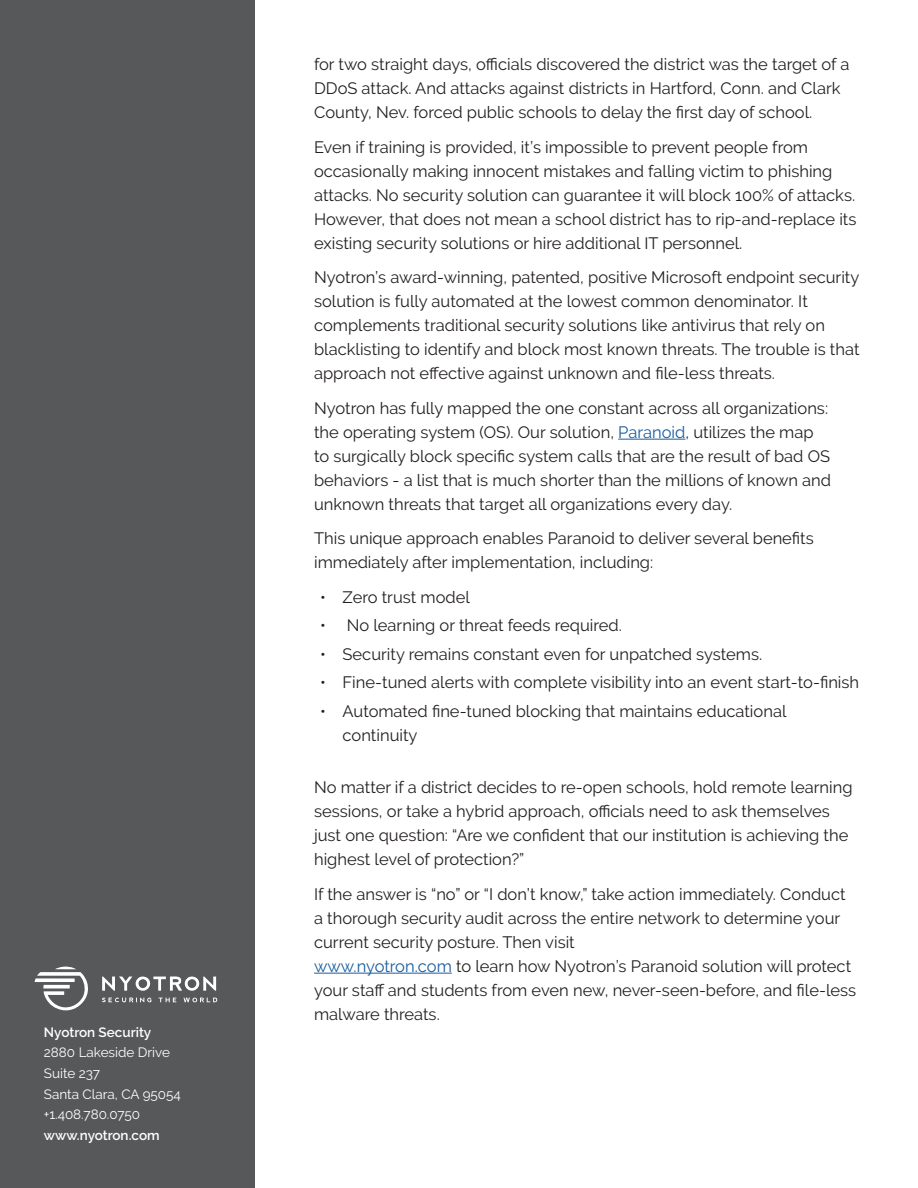
<style>
.page{position:relative;width:918px;height:1188px;background:#fff}
.page>*{position:absolute;margin:0;border:0;box-sizing:border-box;transform-origin:0 0}
.t1{font:16.5px/24px "Raleway";color:#231f20}
.t2{font:13.5px "Raleway";color:#fff}
.t3{font:600 13.5px "Raleway";color:#fff}
.s1{color:#175d9e}
</style>
<div class="page">
<div style="left:1px;top:1px;width:254px;height:1187px;background:#57585a"></div>
<hr style="left:618px;top:439px;width:67px;height:1px;background:#175d9e">
<hr style="left:314px;top:973px;width:138px;height:1px;background:#175d9e">
<svg style="left:34px;top:967px;width:183px;height:44px"></svg>
<p class="t3" style="left:44px;top:1024px;width:109px">Nyotron Security</p>
<p class="t2" style="left:44px;top:1045px;width:128px">2880 Lakeside Drive</p>
<p class="t2" style="left:44px;top:1065px;width:58px">Suite 237</p>
<p class="t2" style="left:44px;top:1086px;width:138px">Santa Clara, CA 95054</p>
<p class="t2" style="left:44px;top:1107px;width:98px">+1.408.780.0750</p>
<p class="t3" style="left:44px;top:1128px;width:117px">www.nyotron.com</p>
<p class="t1" style="left:314px;top:53px;width:537px">for two straight days, officials discovered the district was the target of a<br>DDoS attack. And attacks against districts in Hartford, Conn. and Clark<br>County, Nev. forced public schools to delay the first day of school.</p>
<p class="t1" style="left:314px;top:135px;width:544px">Even if training is provided, it’s impossible to prevent people from occasionally making innocent mistakes and falling victim to phishing attacks. No security solution can guarantee it will block 100% of attacks.<br>However, that does not mean a school district has to rip-and-replace its existing security solutions or hire additional IT personnel.</p>
<p class="t1" style="left:314px;top:266px;width:547px">Nyotron’s award-winning, patented, positive Microsoft endpoint security solution is fully automated at the lowest common denominator. It complements traditional security solutions like antivirus that rely on blacklisting to identify and block most known threats. The trouble is that approach not effective against unknown and file-less threats.</p>
<p class="t1" style="left:314px;top:396px;width:519px">Nyotron has fully mapped the one constant across all organizations: the operating system (OS). Our solution, <span class="s1">Paranoid</span>, utilizes the map to surgically block specific system calls that are the result of bad OS behaviors - a list that is much shorter than the millions of known and unknown threats that target all organizations every day.</p>
<p class="t1" style="left:314px;top:527px;width:501px">This unique approach enables Paranoid to deliver several benefits immediately after implementation, including:</p>
<p class="t1" style="left:320px;top:585px;width:151px">• Zero trust model</p>
<p class="t1" style="left:320px;top:614px;width:303px">• No learning or threat feeds required.</p>
<p class="t1" style="left:320px;top:642px;width:444px">• Security remains constant even for unpatched systems.</p>
<p class="t1" style="left:320px;top:671px;width:541px">• Fine-tuned alerts with complete visibility into an event start-to-finish</p>
<p class="t1" style="left:343px;top:699px;width:445px;text-indent:-22px">• Automated fine-tuned blocking that maintains educational continuity</p>
<p class="t1" style="left:314px;top:776px;width:540px">No matter if a district decides to re-open schools, hold remote learning sessions, or take a hybrid approach, officials need to ask themselves just one question: “Are we confident that our institution is achieving the highest level of protection?”</p>
<p class="t1" style="left:314px;top:882px;width:544px">If the answer is “no” or “I don’t know,” take action immediately. Conduct a thorough security audit across the entire network to determine your current security posture. Then visit<br><span class="s1">www.nyotron.com</span> to learn how Nyotron’s Paranoid solution will protect your staff and students from even new, never-seen-before, and file-less malware threats.</p>
</div>
